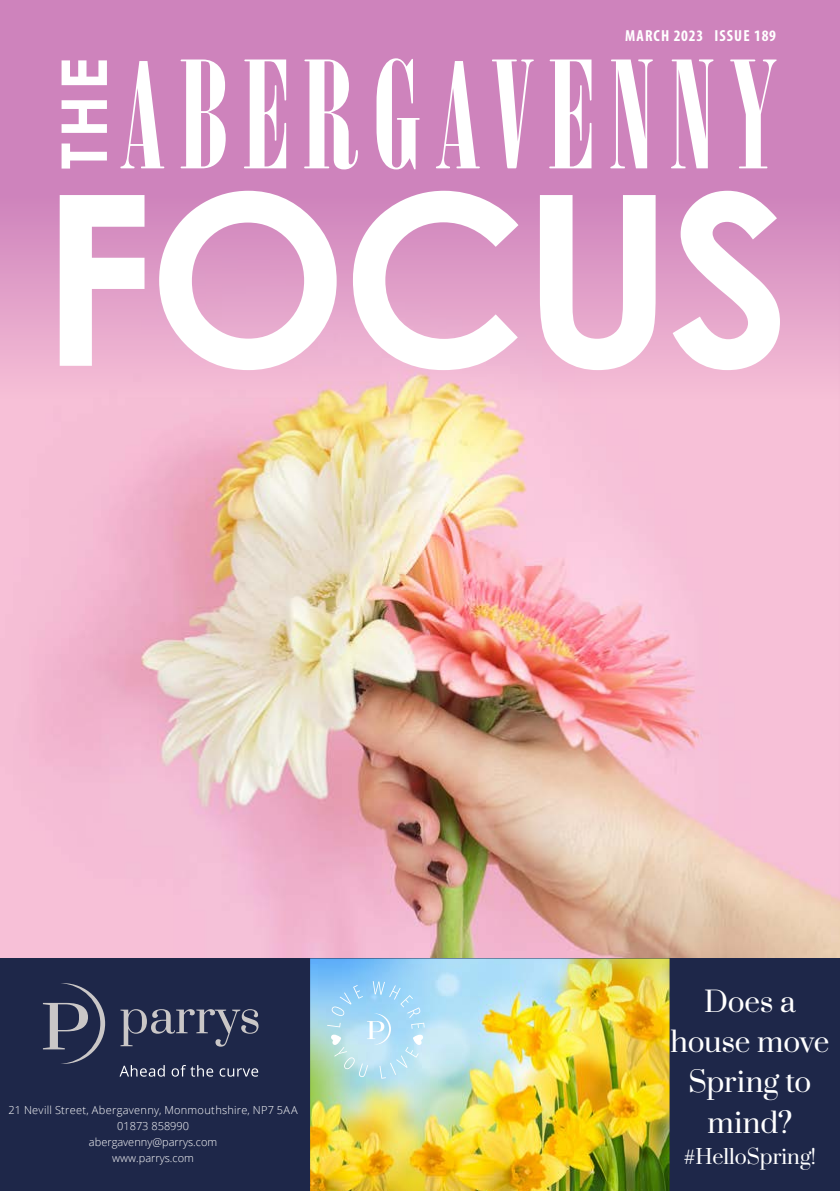
<style>
.page{position:relative;width:840px;height:1191px;background:#fff}
.page>*{position:absolute;margin:0;border:0;box-sizing:border-box;transform-origin:0 0}
.t1{font:700 237.6px "Century Gothic";letter-spacing:-.025em;color:#fff}
.t2{font:148.2px "Bodoni MT Poster Compressed";letter-spacing:.1em;color:#fff}
.t3{font:700 63.2px "Century Gothic";color:#fff}
.t4{font:28px/40px "Prata";letter-spacing:-.005em;color:#fff;text-align:center}
.t5{font:20px "Prata";color:#fff}
.t6{font:700 condensed 16px "Myriad Pro";letter-spacing:.07em;color:#fff}
.t7{font:300 11px/15.8px "Open Sans";letter-spacing:.005em;color:#fff;text-align:center}
</style>
<div class="page">
<img style="left:0;top:400px;width:839px;height:558px">
<svg style="left:0;top:0;width:839px;height:400px;background:#d892c2"></svg>
<div style="left:0;top:958px;width:835px;height:233px;background:#1e2749"></div>
<img style="left:310px;top:958px;width:359px;height:233px">
<svg style="left:327px;top:981px;width:97px;height:97px;background:#aedcf1"></svg>
<svg style="left:43px;top:983px;width:62px;height:80px"></svg>
<svg style="left:120px;top:1009px;width:138px;height:37px"></svg>
<svg style="left:119px;top:1065px;width:46px;height:11px"></svg>
<svg style="left:171px;top:1065px;width:42px;height:11px"></svg>
<svg style="left:219px;top:1068px;width:39px;height:8px"></svg>
<div style="left:833px;top:958px;width:6px;height:233px;background:#1e2749"></div>
<h3 class="t6" style="left:625px;top:26px;width:152px">MARCH 2023 ISSUE 189</h3>
<h3 class="t3" style="left:36px;top:169px;width:113px;rotate:-90deg">THE</h3>
<h2 class="t2" style="left:120px;top:30px;width:658px">ABERGAVENNY</h2>
<h1 class="t1" style="left:40px;top:99px;width:753px">FOCUS</h1>
<p class="t7" style="left:9px;top:1102px;width:290px">21 Nevill Street, Abergavenny, Monmouthshire, NP7 5AA<br>01873 858990<br>abergavenny@parrys.com<br>www.parrys.com</p>
<h3 class="t4" style="left:670px;top:982px;width:160px">Does a house move<br>Spring to mind?</h3>
<h3 class="t5" style="left:683px;top:1144px;width:133px">#HelloSpring!</h3>
</div>
